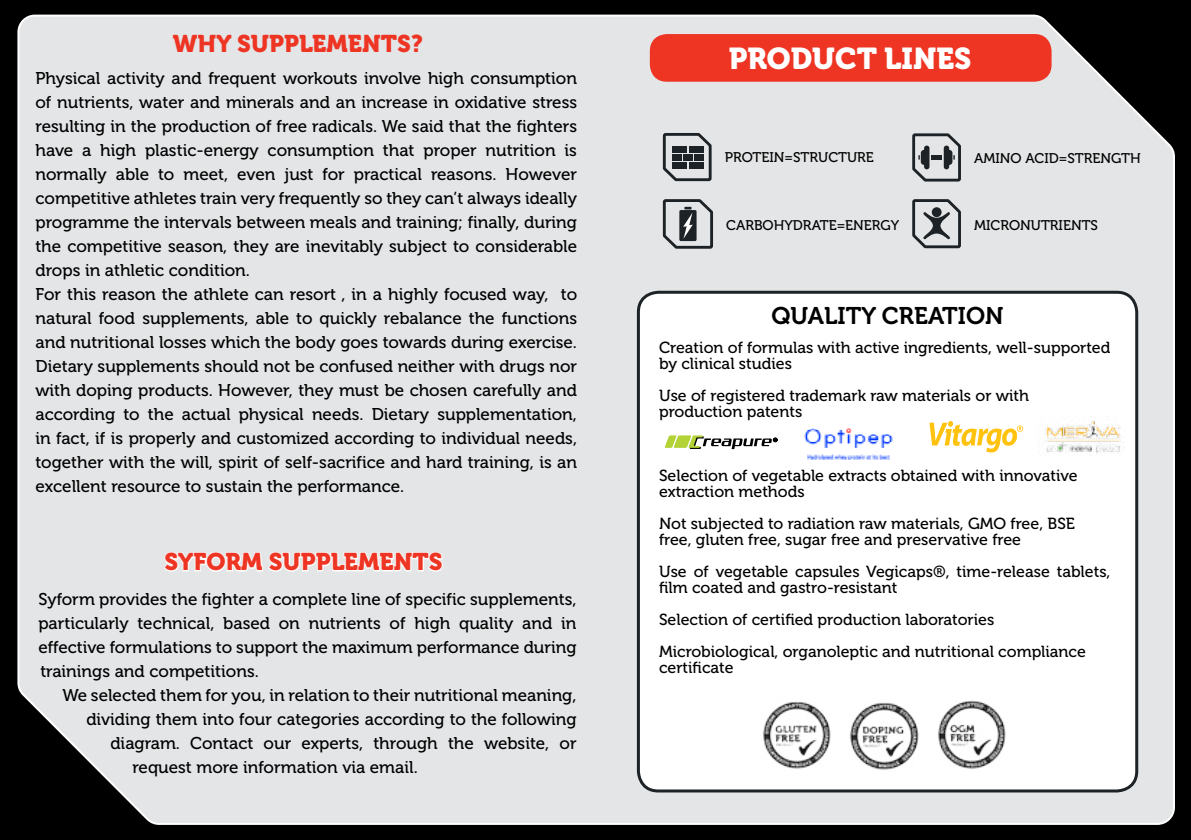
<style>
.page{position:relative;width:1191px;height:840px;background:#fff}
.page>*{position:absolute;margin:0;border:0;box-sizing:border-box;transform-origin:0 0}
.t1{font:30px "Museo 900";color:#fff}
.t2{font:24px "Museo 900";color:#ee3524}
.t3{font:24px "Museo 700";color:#000}
.t4{font:17px/24px "Museo 500";color:#000}
.t5{font:16px/16px "Museo 500";color:#000}
.t6{font:14px "Museo 500";color:#000}
</style>
<div class="page">
<div style="left:0;top:0;width:1191px;height:839px;background:#000"></div>
<div style="left:17px;top:14px;width:1158px;height:811px;background:#e4e5e6"></div>
<div style="left:650px;top:34px;width:401px;height:48px;background:#ee3524;border-radius:17px"></div>
<svg style="left:162px;top:504px;width:282px;height:123px"></svg>
<div style="left:638px;top:292px;width:498px;height:498px;background:#fff;border-radius:20px"></div>
<div style="left:637px;top:290px;width:501px;height:502px;border:3px solid #1c2226;border-radius:20px"></div>
<img style="left:763px;top:701px;width:68px;height:68px">
<img style="left:938px;top:700px;width:68px;height:69px">
<img style="left:850px;top:702px;width:69px;height:68px">
<img style="left:1037px;top:421px;width:86px;height:33px">
<svg style="left:664px;top:435px;width:113px;height:14px"></svg>
<svg style="left:929px;top:421px;width:94px;height:32px"></svg>
<img style="left:804px;top:428px;width:89px;height:32px">
<svg style="left:910px;top:131px;width:52px;height:53px"></svg>
<svg style="left:661px;top:196px;width:53px;height:55px"></svg>
<svg style="left:910px;top:196px;width:52px;height:54px"></svg>
<div style="left:931px;top:207px;width:10px;height:10px;background:#1c2226;border-radius:50%"></div>
<svg style="left:661px;top:130px;width:52px;height:53px"></svg>
<div style="left:672px;top:146px;width:15px;height:6px;background:#1c2226"></div>
<div style="left:672px;top:154px;width:9px;height:7px;background:#1c2226"></div>
<div style="left:683px;top:154px;width:9px;height:7px;background:#1c2226"></div>
<div style="left:694px;top:154px;width:9px;height:7px;background:#1c2226"></div>
<div style="left:689px;top:146px;width:14px;height:6px;background:#1c2226"></div>
<div style="left:672px;top:163px;width:15px;height:6px;background:#1c2226"></div>
<div style="left:689px;top:163px;width:14px;height:6px;background:#1c2226"></div>
<h2 class="t2" style="left:173px;top:30px;width:252px">WHY SUPPLEMENTS?</h2>
<p class="t4" style="left:35px;top:66px;width:543px">Physical activity and frequent workouts involve high consumption of nutrients, water and minerals and an increase in oxidative stress resulting in the production of free radicals. We said that the fighters have a high plastic-energy consumption that proper nutrition is normally able to meet, even just for practical reasons. However competitive athletes train very frequently so they can’t always ideally programme the intervals between meals and training; finally, during the competitive season, they are inevitably subject to considerable drops in athletic condition.<br>For this reason the athlete can resort , in a highly focused way, to natural food supplements, able to quickly rebalance the functions and nutritional losses which the body goes towards during exercise.<br>Dietary supplements should not be confused neither with drugs nor with doping products. However, they must be chosen carefully and according to the actual physical needs. Dietary supplementation, in fact, if is properly and customized according to individual needs, together with the will, spirit of self-sacrifice and hard training, is an excellent resource to sustain the performance.</p>
<h2 class="t2" style="left:164px;top:548px;width:279px">SYFORM SUPPLEMENTS</h2>
<p class="t4" style="left:38px;top:587px;width:540px;text-align:justify">Syform provides the fighter a complete line of specific supplements, particularly technical, based on nutrients of high quality and in effective formulations to support the maximum performance during trainings and competitions.</p>
<p class="t4" style="left:62px;top:683px;width:515px">We selected them for you, in relation to their nutritional meaning,</p>
<p class="t4" style="left:86px;top:707px;width:491px">dividing them into four categories according to the following</p>
<p class="t4" style="left:110px;top:731px;width:468px">diagram. Contact our experts, through the website, or</p>
<p class="t4" style="left:132px;top:755px;width:287px">request more information via email.</p>
<h1 class="t1" style="left:728px;top:42px;width:244px">PRODUCT LINES</h1>
<p class="t6" style="left:725px;top:150px;width:151px">PROTEIN=STRUCTURE</p>
<p class="t6" style="left:974px;top:150px;width:168px">AMINO ACID=STRENGTH</p>
<p class="t6" style="left:726px;top:217px;width:174px">CARBOHYDRATE=ENERGY</p>
<p class="t6" style="left:974px;top:218px;width:125px">MICRONUTRIENTS</p>
<h2 class="t3" style="left:771px;top:302px;width:233px">QUALITY CREATION</h2>
<p class="t5" style="left:659px;top:339px;width:453px">Creation of formulas with active ingredients, well-supported by clinical studies</p>
<p class="t5" style="left:659px;top:387px;width:371px">Use of registered trademark raw materials or with production patents</p>
<p class="t5" style="left:659px;top:467px;width:420px">Selection of vegetable extracts obtained with innovative extraction methods</p>
<p class="t5" style="left:659px;top:515px;width:417px">Not subjected to radiation raw materials, GMO free, BSE free, gluten free, sugar free and preservative free</p>
<p class="t5" style="left:659px;top:563px;width:453px">Use of vegetable capsules Vegicaps®, time-release tablets, film coated and gastro-resistant</p>
<p class="t5" style="left:659px;top:603px;width:428px;line-height:32px">Selection of certified production laboratories<br>Microbiological, organoleptic and nutritional compliance</p>
<p class="t5" style="left:659px;top:659px;width:76px">certificate</p>
</div>
